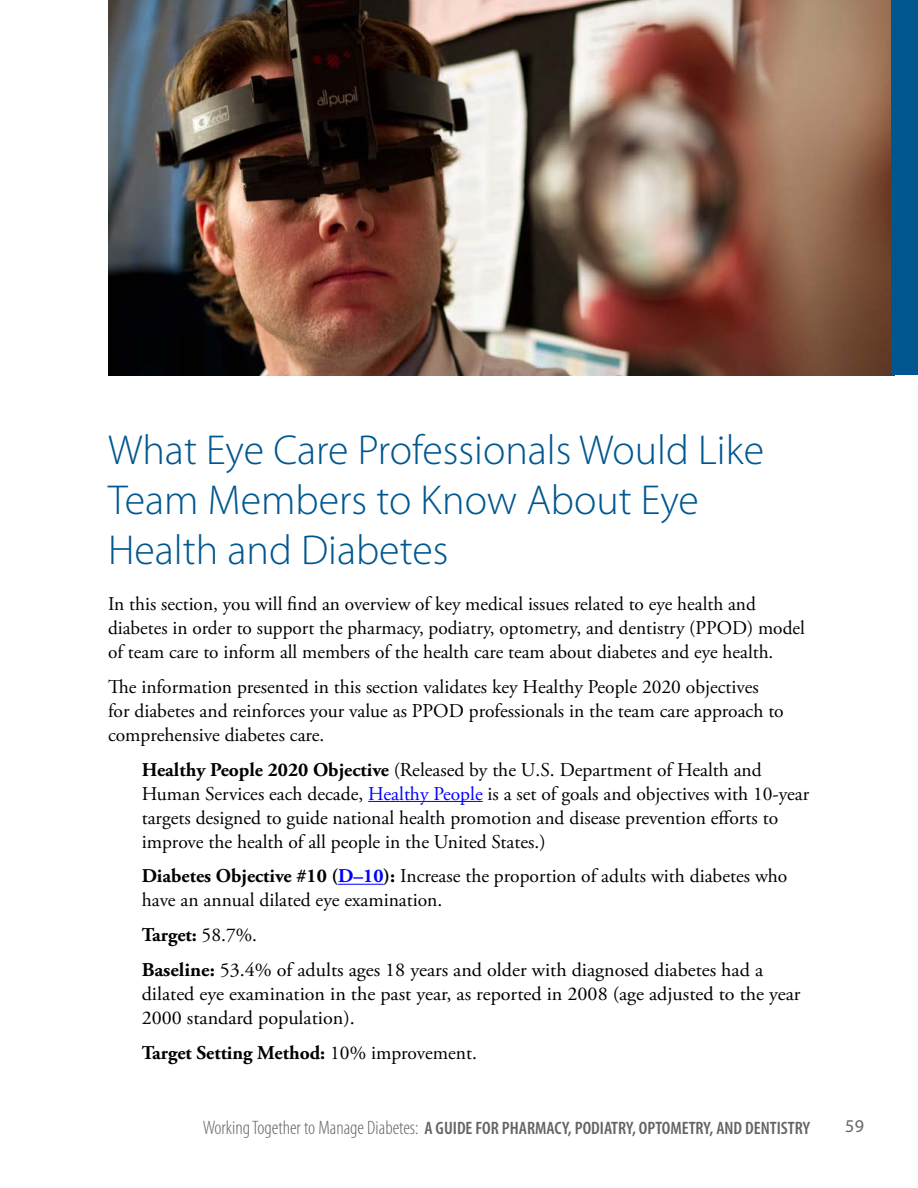
<style>
.page{position:relative;width:918px;height:1188px;background:#fff}
.page>*{position:absolute;margin:0;border:0;box-sizing:border-box;transform-origin:0 0}
.t1{font:300 42px/50.4px "Myriad Pro";color:#00578f}
.t2{font:19.5px/24px "Adobe Garamond Pro";color:#000}
.t3{font:700 19.5px "Adobe Garamond Pro";color:#000}
.t4{font:600 condensed 18px "Myriad Pro";color:#636466}
.t5{font:18px "Myriad Pro";color:#636466}
.s1{font-weight:700}
.s2{color:#00f}
.s3{font-weight:700;color:#00f}
.s4{font-weight:400}
.s5{font-weight:300;font-size:19.5px}
</style>
<div class="page">
<img style="left:109px;top:0;width:782px;height:375px">
<div style="left:891px;top:0;width:27px;height:375px;background:#00578f"></div>
<hr style="left:0;top:0;width:1px;height:1188px;background:#def0f6">
<hr style="left:368px;top:801px;width:115px;height:1px;background:#00f">
<hr style="left:338px;top:884px;width:46px;height:1px;background:#00f">
<h1 class="t1" style="left:108px;top:425px;width:658px">What Eye Care Professionals Would Like<br>Team Members to Know About Eye<br>Health and Diabetes</h1>
<p class="t2" style="left:108px;top:592px;width:698px">In this section, you will find an overview of key medical issues related to eye health and diabetes in order to support the pharmacy, podiatry, optometry, and dentistry (PPOD) model of team care to inform all members of the health care team about diabetes and eye health.</p>
<p class="t2" style="left:108px;top:675px;width:677px">The information presented in this section validates key Healthy People 2020 objectives for diabetes and reinforces your value as PPOD professionals in the team care approach to comprehensive diabetes care.</p>
<p class="t2" style="left:142px;top:758px;width:669px"><span class="s1">Healthy People 2020 Objective</span> (Released by the U.S. Department of Health and Human Services each decade, <span class="s2">Healthy People</span> is a set of goals and objectives with 10-year targets designed to guide national health promotion and disease prevention efforts to improve the health of all people in the United States.)</p>
<p class="t2" style="left:142px;top:865px;width:647px"><span class="s1">Diabetes Objective #10 (</span><span class="s3">D–10</span><span class="s1">):</span> Increase the proportion of adults with diabetes who have an annual dilated eye examination.</p>
<p class="t3" style="left:142px;top:924px;width:117px">Target: <span class="s4">58.7%.</span></p>
<p class="t2" style="left:142px;top:958px;width:660px"><span class="s1">Baseline:</span> 53.4% of adults ages 18 years and older with diagnosed diabetes had a dilated eye examination in the past year, as reported in 2008 (age adjusted to the year<br>2000 standard population).</p>
<p class="t3" style="left:142px;top:1041px;width:337px">Target Setting Method: <span class="s4">10% improvement.</span></p>
<p class="t4" style="left:203px;top:1117px;width:609px"><span class="s5">Working Together to Manage Diabetes:</span> A GUIDE FOR PHARMACY, PODIATRY, OPTOMETRY, AND DENTISTRY</p>
<p class="t5" style="left:845px;top:1115px;width:20px">59</p>
</div>
